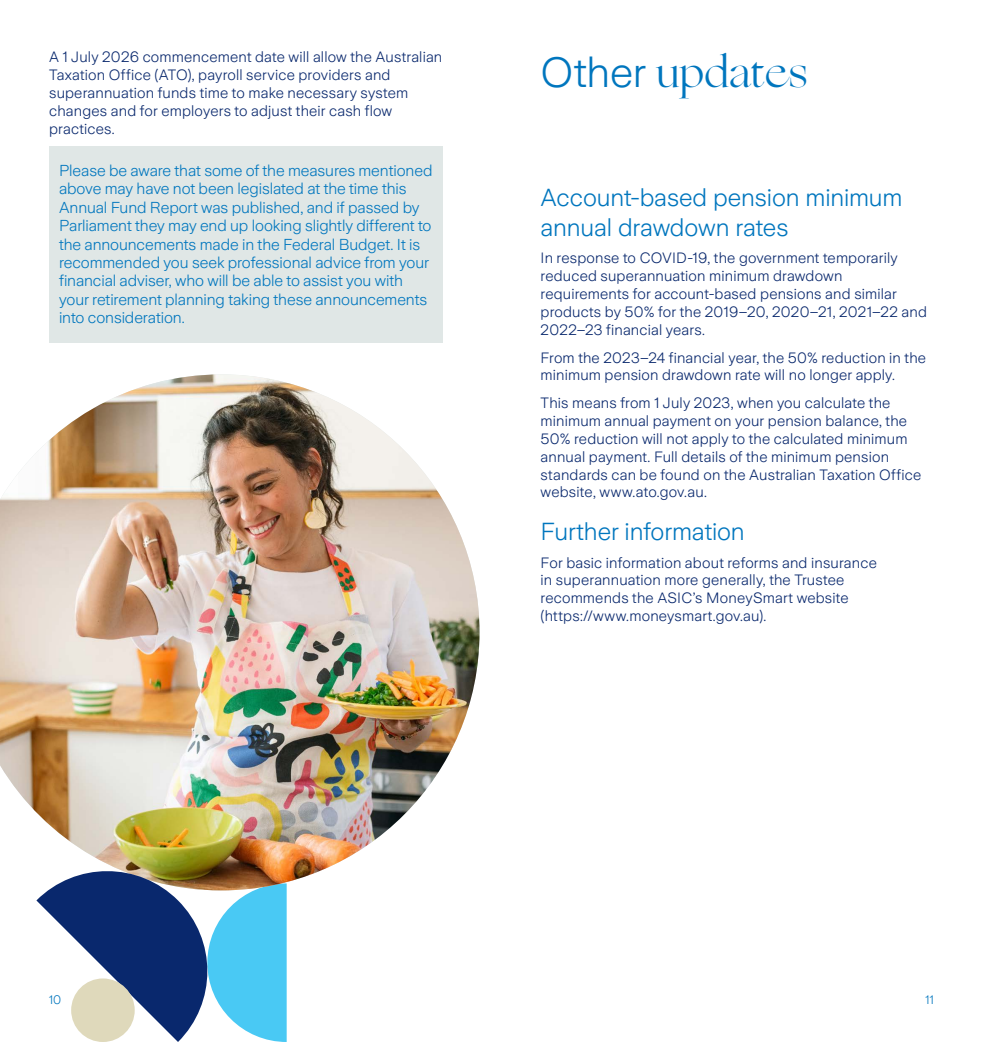
<style>
.page{position:relative;width:983px;height:1042px;background:#fff}
.page>*{position:absolute;margin:0;border:0;box-sizing:border-box;transform-origin:0 0}
.Head_2_18pt{font:42px "Ogg";color:#0076be}
.Head_3_14pt{font:300 24.5px/29.4px "Zurich Sans";letter-spacing:-.005em;color:#0076be}
.Body_9pt{font:300 15.75px/18.4px "Zurich Sans";letter-spacing:-.005em;color:#0076be}
.Body_DarkBlue_9pt{font:300 14.88px/17.8px "Zurich Sans";letter-spacing:.01em;color:#09286d}
.Bullet_DarkBlue_9pt{font:300 14.88px/17.8px "Zurich Sans";letter-spacing:.01em;color:#09286d}
.t1{font:300 12.25px "Zurich Sans";color:#0076be}
.s1{font-family:"Zurich Sans";font-weight:300}
</style>
<div class="page">
<div style="left:49px;top:147px;width:393px;height:196px;background:#e0e7e6"></div>
<img style="left:0;top:374px;width:479px;height:516px">
<svg style="left:36px;top:861px;width:250px;height:181px"></svg>
<div style="left:71px;top:978px;width:64px;height:64px;background:#dfd9bb;border-radius:50%"></div>
<p class="Body_DarkBlue_9pt" style="left:49px;top:49px;width:394px">A 1 July 2026 commencement date will allow the Australian Taxation Office (ATO), payroll service providers and superannuation funds time to make necessary system changes and for employers to adjust their cash flow practices.</p>
<p class="Body_9pt" style="left:59px;top:162px;width:375px">Please be aware that some of the measures mentioned above may have not been legislated at the time this Annual Fund Report was published, and if passed by Parliament they may end up looking slightly different to the announcements made in the Federal Budget. It is recommended you seek professional advice from your financial adviser, who will be able to assist you with your retirement planning taking these announcements into consideration.</p>
<p class="Head_2_18pt" style="left:540px;top:45px;width:268px"><span class="s1">Other</span> updates</p>
<p class="Head_3_14pt" style="left:540px;top:183px;width:363px">Account-based pension minimum annual drawdown rates</p>
<p class="Body_DarkBlue_9pt" style="left:540px;top:249px;width:388px">In response to COVID-19, the government temporarily reduced superannuation minimum drawdown requirements for account-based pensions and similar products by 50% for the 2019–20, 2020–21, 2021–22 and 2022–23 financial years.</p>
<p class="Body_DarkBlue_9pt" style="left:540px;top:349px;width:387px">From the 2023–24 financial year, the 50% reduction in the minimum pension drawdown rate will no longer apply.</p>
<p class="Body_DarkBlue_9pt" style="left:540px;top:394px;width:382px">This means from 1 July 2023, when you calculate the minimum annual payment on your pension balance, the 50% reduction will not apply to the calculated minimum annual payment. Full details of the minimum pension standards can be found on the Australian Taxation Office website, www.ato.gov.au.</p>
<p class="Head_3_14pt" style="left:540px;top:517px;width:205px">Further information</p>
<p class="Bullet_DarkBlue_9pt" style="left:540px;top:554px;width:337px">For basic information about reforms and insurance in superannuation more generally, the Trustee recommends the ASIC’s MoneySmart website (https://www.moneysmart.gov.au).</p>
<p class="t1" style="left:49px;top:993px;width:14px">10</p>
<p class="t1" style="left:925px;top:993px;width:10px">11</p>
</div>
